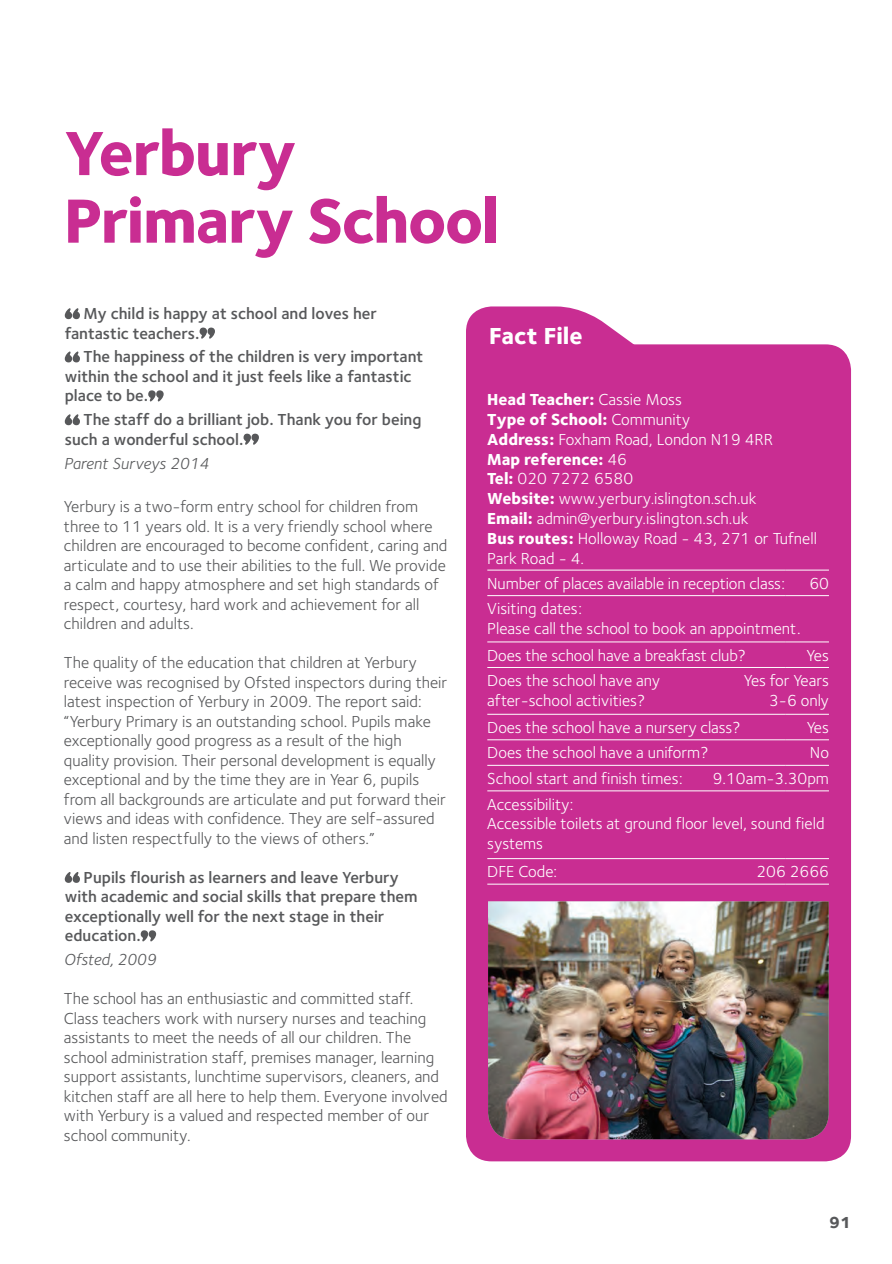
<style>
.page{position:relative;width:892px;height:1264px;background:#fff}
.page>*{position:absolute;margin:0;border:0;box-sizing:border-box;transform-origin:0 0}
._1_Big_Main_Heading{font:800 64.5px/67.5px "Foundry Sterling";letter-spacing:-.025em;color:#c92d92}
._3_Standfirst_20pt{font:800 24px "Foundry Sterling";color:#fff}
._4_Body_copy{font:16.5px/19.5px "Foundry Sterling";color:#57585a}
.Body_Copy_White{font:16.5px/19.8px "Foundry Sterling";color:#fff}
.school_quote{font:600 16.5px/19.5px "Foundry Sterling";color:#57585a}
.Body_Copy_White-2{font:800 16.5px "Foundry Sterling";color:#fff}
.school_quote_name{font:italic 16.5px "Foundry Sterling";color:#57585a}
.t1{font:800 16.5px "Foundry Sterling";color:#57585a}
.s1{font-weight:400}
.s2{font-weight:800}
</style>
<div class="page">
<div style="left:466px;top:344px;width:385px;height:817px;background:#c92d92;border-radius:26px"></div>
<svg style="left:65px;top:308px;width:15px;height:11px"></svg>
<svg style="left:199px;top:327px;width:16px;height:11px"></svg>
<svg style="left:65px;top:351px;width:15px;height:11px"></svg>
<svg style="left:148px;top:390px;width:16px;height:11px"></svg>
<svg style="left:65px;top:414px;width:15px;height:11px"></svg>
<svg style="left:243px;top:433px;width:16px;height:11px"></svg>
<svg style="left:65px;top:872px;width:15px;height:10px"></svg>
<svg style="left:141px;top:930px;width:15px;height:11px"></svg>
<svg style="left:466px;top:306px;width:313px;height:58px;fill:#c92d92"></svg>
<hr style="left:487px;top:569px;width:298px;height:1px;background:#fff">
<hr style="left:785px;top:569px;width:43px;height:1px;background:#fff">
<hr style="left:487px;top:595px;width:298px;height:1px;background:#fff">
<hr style="left:785px;top:595px;width:43px;height:1px;background:#fff">
<hr style="left:487px;top:641px;width:298px;height:1px;background:#fff">
<hr style="left:785px;top:641px;width:43px;height:1px;background:#fff">
<hr style="left:487px;top:667px;width:298px;height:1px;background:#fff">
<hr style="left:785px;top:667px;width:43px;height:1px;background:#fff">
<hr style="left:487px;top:713px;width:298px;height:1px;background:#fff">
<hr style="left:785px;top:713px;width:43px;height:1px;background:#fff">
<hr style="left:487px;top:739px;width:298px;height:1px;background:#fff">
<hr style="left:785px;top:739px;width:43px;height:1px;background:#fff">
<hr style="left:487px;top:764px;width:298px;height:1px;background:#fff">
<hr style="left:785px;top:764px;width:43px;height:1px;background:#fff">
<hr style="left:487px;top:790px;width:298px;height:1px;background:#fff">
<hr style="left:785px;top:790px;width:43px;height:1px;background:#fff">
<hr style="left:487px;top:858px;width:298px;height:1px;background:#fff">
<hr style="left:785px;top:858px;width:43px;height:1px;background:#fff">
<hr style="left:487px;top:883px;width:298px;height:1px;background:#fff">
<hr style="left:785px;top:883px;width:43px;height:1px;background:#fff">
<img style="left:488px;top:901px;width:340px;height:237px">
<p class="_1_Big_Main_Heading" style="left:64px;top:118px;width:437px">Yerbury<br>Primary School</p>
<p class="school_quote" style="left:65px;top:303px;width:314px;text-indent:19px">My child is happy at school and loves her fantastic teachers.</p>
<p class="school_quote" style="left:65px;top:346px;width:360px;text-indent:19px">The happiness of the children is very important within the school and it just feels like a fantastic place to be.</p>
<p class="school_quote" style="left:65px;top:409px;width:358px;text-indent:19px">The staff do a brilliant job. Thank you for being such a wonderful school.</p>
<p class="school_quote_name" style="left:64px;top:451px;width:146px">Parent Surveys 2014</p>
<p class="_4_Body_copy" style="left:64px;top:496px;width:385px">Yerbury is a two-form entry school for children from three to 11 years old. It is a very friendly school where children are encouraged to become confident, caring and articulate and to use their abilities to the full. We provide a calm and happy atmosphere and set high standards of respect, courtesy, hard work and achievement for all children and adults.</p>
<p class="_4_Body_copy" style="left:64px;top:652px;width:385px">The quality of the education that children at Yerbury receive was recognised by Ofsted inspectors during their latest inspection of Yerbury in 2009. The report said: “Yerbury Primary is an outstanding school. Pupils make exceptionally good progress as a result of the high quality provision. Their personal development is equally exceptional and by the time they are in Year 6, pupils from all backgrounds are articulate and put forward their views and ideas with confidence. They are self-assured and listen respectfully to the views of others.”</p>
<p class="school_quote" style="left:65px;top:866px;width:354px;text-indent:19px">Pupils flourish as learners and leave Yerbury with academic and social skills that prepare them exceptionally well for the next stage in their education.</p>
<p class="school_quote_name" style="left:64px;top:947px;width:94px">Ofsted, 2009</p>
<p class="_4_Body_copy" style="left:64px;top:988px;width:385px">The school has an enthusiastic and committed staff.<br>Class teachers work with nursery nurses and teaching assistants to meet the needs of all our children. The school administration staff, premises manager, learning support assistants, lunchtime supervisors, cleaners, and kitchen staff are all here to help them. Everyone involved with Yerbury is a valued and respected member of our school community.</p>
<p class="_3_Standfirst_20pt" style="left:489px;top:319px;width:95px">Fact File</p>
<p class="Body_Copy_White-2" style="left:487px;top:388px;width:196px">Head Teacher: <span class="s1">Cassie Moss</span></p>
<p class="Body_Copy_White-2" style="left:487px;top:408px;width:204px">Type of School: <span class="s1">Community</span></p>
<p class="Body_Copy_White" style="left:487px;top:429px;width:287px"><span class="s2">Address:</span> Foxham Road, London N19 4RR</p>
<p class="Body_Copy_White-2" style="left:487px;top:447px;width:141px">Map reference: <span class="s1">46</span></p>
<p class="Body_Copy_White" style="left:487px;top:468px;width:147px"><span class="s2">Tel:</span> 020 7272 6580</p>
<p class="Body_Copy_White" style="left:487px;top:488px;width:271px"><span class="s2">Website:</span> www.yerbury.islington.sch.uk</p>
<p class="Body_Copy_White" style="left:487px;top:508px;width:331px"><span class="s2">Email:</span> admin@yerbury.islington.sch.uk<br><span class="s2">Bus routes:</span> Holloway Road - 43, 271 or Tufnell<br>Park Road - 4.</p>
<p class="Body_Copy_White" style="left:487px;top:572px;width:299px">Number of places available in reception class:</p>
<p class="Body_Copy_White" style="left:809px;top:572px;width:21px">60</p>
<p class="Body_Copy_White" style="left:487px;top:598px;width:96px">Visiting dates:</p>
<p class="Body_Copy_White" style="left:487px;top:618px;width:315px">Please call the school to book an appointment.</p>
<p class="Body_Copy_White" style="left:487px;top:644px;width:260px">Does the school have a breakfast club?</p>
<p class="Body_Copy_White" style="left:806px;top:644px;width:24px">Yes</p>
<p class="Body_Copy_White" style="left:487px;top:670px;width:174px">Does the school have any</p>
<p class="Body_Copy_White" style="left:743px;top:670px;width:86px">Yes for Years</p>
<p class="Body_Copy_White" style="left:487px;top:690px;width:159px">after-school activities?</p>
<p class="Body_Copy_White" style="left:769px;top:690px;width:61px">3-6 only</p>
<p class="Body_Copy_White" style="left:487px;top:717px;width:255px">Does the school have a nursery class?</p>
<p class="Body_Copy_White" style="left:806px;top:717px;width:24px">Yes</p>
<p class="Body_Copy_White" style="left:487px;top:742px;width:223px">Does the school have a uniform?</p>
<p class="Body_Copy_White" style="left:809px;top:742px;width:21px">No</p>
<p class="Body_Copy_White" style="left:487px;top:768px;width:197px">School start and finish times:</p>
<p class="Body_Copy_White" style="left:712px;top:768px;width:118px">9.10am-3.30pm</p>
<p class="Body_Copy_White" style="left:487px;top:793px;width:87px">Accessibility:</p>
<p class="Body_Copy_White" style="left:487px;top:813px;width:339px">Accessible toilets at ground floor level, sound field systems</p>
<p class="Body_Copy_White" style="left:487px;top:861px;width:71px">DFE Code:</p>
<p class="Body_Copy_White" style="left:756px;top:861px;width:74px">206 2666</p>
<p class="t1" style="left:829px;top:1209px;width:23px">91</p>
</div>
